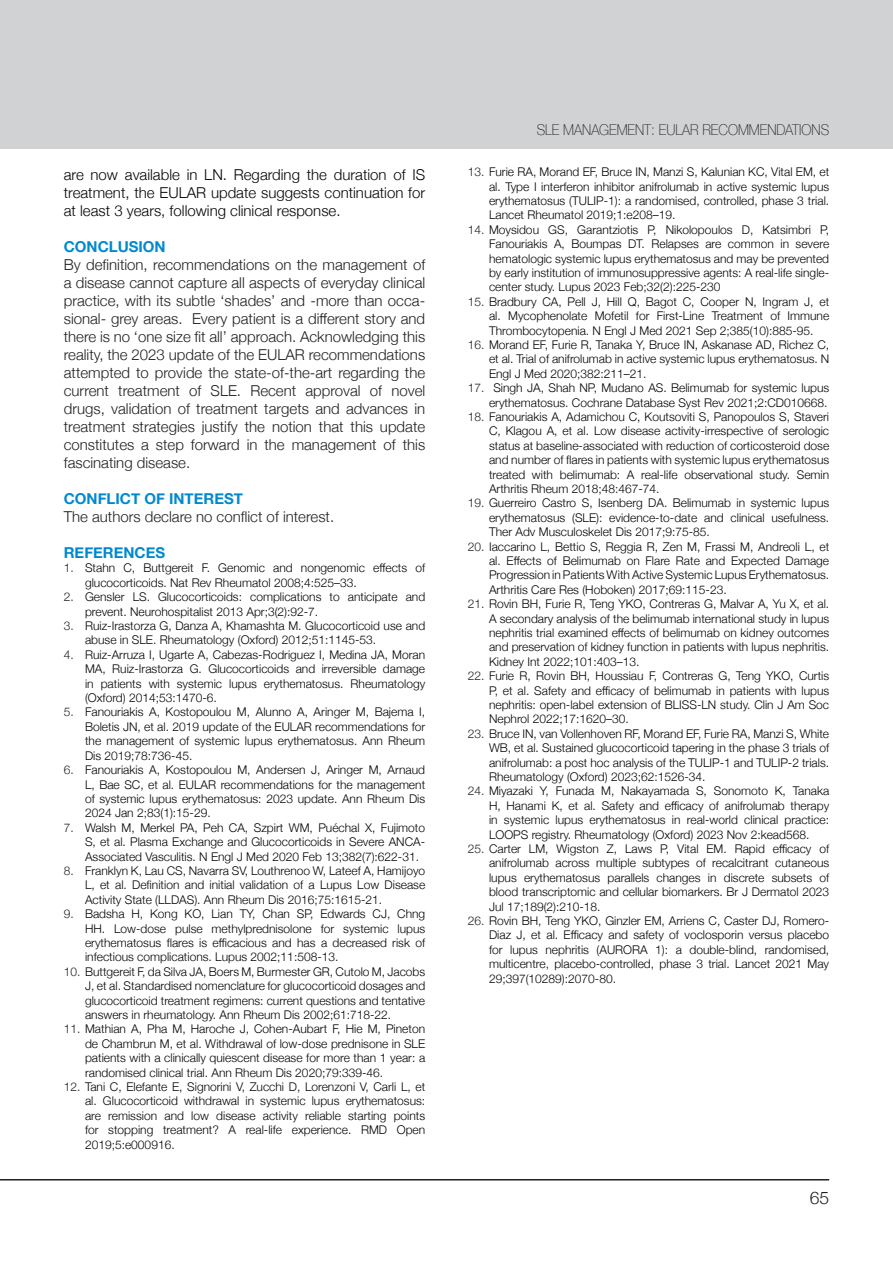
<style>
.page{position:relative;width:893px;height:1263px;background:#fff}
.page>*{position:absolute;margin:0;border:0;box-sizing:border-box;transform-origin:0 0}
.t1{font:300 17.4px "Helvetica Neue";color:#231f20}
.t2{font:300 15px/18px "Helvetica Neue";color:#231f20;text-align:justify}
.t3{font:300 15px/18px "Helvetica Neue";color:#040503;text-align:justify}
.t4{font:100 15px "Helvetica Neue";color:#231f20;scale:.9 1}
.t5{font:700 15px "Helvetica Neue";color:#0089cf}
.t6{font:300 12px/14.4px "Helvetica Neue";color:#040503;text-align:justify}
.s1{color:#231f20}
</style>
<div class="page">
<hr style="left:0;top:1179px;width:829px;height:1px;background:#231f20">
<div style="left:0;top:0;width:893px;height:149px;background:#d1d2d4"></div>
<p class="t3" style="left:64px;top:165px;width:363px">are now available in LN. Regarding the duration of IS treatment, the EULAR update suggests continuation for at least 3 years, following clinical response.</p>
<p class="t5" style="left:64px;top:235px;width:103px">CONCLUSION</p>
<p class="t2" style="left:64px;top:255px;width:363px">By definition, recommendations on the management of a disease cannot capture all aspects of everyday clinical practice, with its subtle ‘shades’ and -more than occa&shy;sional- grey areas. Every patient is a different story and there is no ‘one size fit all’ approach. Acknowledging this reality, the 2023 update of the EULAR recommendations attempted to provide the state-of-the-art regarding the current treatment of SLE. Recent approval of novel drugs, validation of treatment targets and advances in treatment strategies justify the notion that this update constitutes a step forward in the management of this fascinating disease.</p>
<p class="t5" style="left:64px;top:487px;width:181px">CONFLICT OF INTEREST</p>
<p class="t2" style="left:64px;top:507px;width:272px">The authors declare no conflict of interest.</p>
<p class="t5" style="left:64px;top:541px;width:103px">REFERENCES</p>
<p class="t6" style="left:85px;top:560px;width:342px;text-indent:-21px"><span class="s1">1.</span> Stahn C, Buttgereit F. Genomic and nongenomic effects of glucocorticoids. Nat Rev Rheumatol 2008;4:525–33.</p>
<p class="t6" style="left:85px;top:589px;width:342px;text-indent:-21px"><span class="s1">2.</span> Gensler LS. Glucocorticoids: complications to anticipate and prevent. Neurohospitalist 2013 Apr;3(2):92-7.</p>
<p class="t6" style="left:85px;top:618px;width:342px;text-indent:-21px"><span class="s1">3.</span> Ruiz-Irastorza G, Danza A, Khamashta M. Glucocorticoid use and abuse in SLE. Rheumatology (Oxford) 2012;51:1145-53.</p>
<p class="t6" style="left:85px;top:646px;width:342px;text-indent:-21px"><span class="s1">4.</span> Ruiz-Arruza I, Ugarte A, Cabezas-Rodriguez I, Medina JA, Moran MA, Ruiz-Irastorza G. Glucocorticoids and irreversible damage in patients with systemic lupus erythematosus. Rheumatology (Oxford) 2014;53:1470-6.</p>
<p class="t6" style="left:85px;top:704px;width:342px;text-indent:-21px"><span class="s1">5.</span> Fanouriakis A, Kostopoulou M, Alunno A, Aringer M, Bajema I, Boletis JN, et al. 2019 update of the EULAR recommendations for the management of systemic lupus erythematosus. Ann Rheum Dis 2019;78:736-45.</p>
<p class="t6" style="left:85px;top:762px;width:342px;text-indent:-21px"><span class="s1">6.</span> Fanouriakis A, Kostopoulou M, Andersen J, Aringer M, Arnaud L, Bae SC, et al. EULAR recommendations for the management of systemic lupus erythematosus: 2023 update. Ann Rheum Dis 2024 Jan 2;83(1):15-29.</p>
<p class="t6" style="left:85px;top:819px;width:342px;text-indent:-21px"><span class="s1">7.</span> Walsh M, Merkel PA, Peh CA, Szpirt WM, Puéchal X, Fujimoto S, et al. Plasma Exchange and Glucocorticoids in Severe ANCA-Associated Vasculitis. N Engl J Med 2020 Feb 13;382(7):622-31.</p>
<p class="t6" style="left:85px;top:862px;width:342px;text-indent:-21px"><span class="s1">8.</span> Franklyn K, Lau CS, Navarra SV, Louthrenoo W, Lateef A, Hamijoyo L, et al. Definition and initial validation of a Lupus Low Disease Activity State (LLDAS). Ann Rheum Dis 2016;75:1615-21.</p>
<p class="t6" style="left:85px;top:906px;width:342px;text-indent:-21px"><span class="s1">9.</span> Badsha H, Kong KO, Lian TY, Chan SP, Edwards CJ, Chng HH. Low-dose pulse methylprednisolone for systemic lupus erythematosus flares is efficacious and has a decreased risk of infectious complications. Lupus 2002;11:508-13.</p>
<p class="t6" style="left:85px;top:963px;width:342px;text-indent:-21px"><span class="s1">10.</span> Buttgereit F, da Silva JA, Boers M, Burmester GR, Cutolo M, Jacobs J, et al. Standardised nomenclature for glucocorticoid dosages and glucocorticoid treatment regimens: current questions and tentative answers in rheumatology. Ann Rheum Dis 2002;61:718-22.</p>
<p class="t6" style="left:85px;top:1021px;width:342px;text-indent:-21px"><span class="s1">11.</span> Mathian A, Pha M, Haroche J, Cohen-Aubart F, Hie M, Pineton de Chambrun M, et al. Withdrawal of low-dose prednisone in SLE patients with a clinically quiescent disease for more than 1 year: a randomised clinical trial. Ann Rheum Dis 2020;79:339-46.</p>
<p class="t6" style="left:85px;top:1078px;width:342px;text-indent:-21px"><span class="s1">12.</span> Tani C, Elefante E, Signorini V, Zucchi D, Lorenzoni V, Carli L, et al. Glucocorticoid withdrawal in systemic lupus erythematosus: are remission and low disease activity reliable starting points for stopping treatment? A real-life experience. RMD Open 2019;5:e000916.</p>
<p class="t4" style="left:537px;top:119px;width:326px">SLE MANAGEMENT: EULAR RECOMMENDATIONS</p>
<p class="t4" style="left:799px;top:119px;width:36px">TITLE</p>
<p class="t6" style="left:489px;top:164px;width:342px;text-indent:-21px"><span class="s1">13.</span> Furie RA, Morand EF, Bruce IN, Manzi S, Kalunian KC, Vital EM, et al. Type I interferon inhibitor anifrolumab in active systemic lupus erythematosus (TULIP-1): a randomised, controlled, phase 3 trial.<br>Lancet Rheumatol 2019;1:e208–19.</p>
<p class="t6" style="left:489px;top:221px;width:342px;text-indent:-21px"><span class="s1">14.</span> Moysidou GS, Garantziotis P, Nikolopoulos D, Katsimbri P, Fanouriakis A, Boumpas DT. Relapses are common in severe hematologic systemic lupus erythematosus and may be prevented by early institution of immunosuppressive agents: Α real-life single&shy;center study. Lupus 2023 Feb;32(2):225-230</p>
<p class="t6" style="left:489px;top:293px;width:342px;text-indent:-21px"><span class="s1">15.</span> Bradbury CA, Pell J, Hill Q, Bagot C, Cooper N, Ingram J, et al. Mycophenolate Mofetil for First-Line Treatment of Immune Thrombocytopenia. N Engl J Med 2021 Sep 2;385(10):885-95.</p>
<p class="t6" style="left:489px;top:337px;width:342px;text-indent:-21px"><span class="s1">16.</span> Morand EF, Furie R, Tanaka Y, Bruce IN, Askanase AD, Richez C, et al. Trial of anifrolumab in active systemic lupus erythematosus. N Engl J Med 2020;382:211–21.</p>
<p class="t6" style="left:468px;top:380px;width:363px;text-align:right"><span class="s1">17.</span> Singh JA, Shah NP, Mudano AS. Belimumab for systemic lupus erythematosus. Cochrane Database Syst Rev 2021;2:CD010668.</p>
<p class="t6" style="left:489px;top:409px;width:342px;text-indent:-21px"><span class="s1">18.</span> Fanouriakis A, Adamichou C, Koutsoviti S, Panopoulos S, Staveri C, Klagou A, et al. Low disease activity-irrespective of serologic status at baseline-associated with reduction of corticosteroid dose and number of flares in patients with systemic lupus erythematosus treated with belimumab: A real-life observational study. Semin Arthritis Rheum 2018;48:467-74.</p>
<p class="t6" style="left:489px;top:495px;width:342px;text-indent:-21px"><span class="s1">19.</span> Guerreiro Castro S, Isenberg DA. Belimumab in systemic lupus erythematosus (SLE): evidence-to-date and clinical usefulness.<br>Ther Adv Musculoskelet Dis 2017;9:75-85.</p>
<p class="t6" style="left:489px;top:538px;width:342px;text-indent:-21px"><span class="s1">20.</span> Iaccarino L, Bettio S, Reggia R, Zen M, Frassi M, Andreoli L, et al. Effects of Belimumab on Flare Rate and Expected Damage Progression in Patients With Active Systemic Lupus Erythematosus.<br>Arthritis Care Res (Hoboken) 2017;69:115-23.</p>
<p class="t6" style="left:489px;top:596px;width:342px;text-indent:-21px"><span class="s1">21.</span> Rovin BH, Furie R, Teng YKO, Contreras G, Malvar A, Yu X, et al.<br>A secondary analysis of the belimumab international study in lupus nephritis trial examined effects of belimumab on kidney outcomes and preservation of kidney function in patients with lupus nephritis.<br>Kidney Int 2022;101:403–13.</p>
<p class="t6" style="left:489px;top:668px;width:342px;text-indent:-21px"><span class="s1">22.</span> Furie R, Rovin BH, Houssiau F, Contreras G, Teng YKO, Curtis P, et al. Safety and efficacy of belimumab in patients with lupus nephritis: open-label extension of BLISS-LN study. Clin J Am Soc Nephrol 2022;17:1620–30.</p>
<p class="t6" style="left:489px;top:725px;width:342px;text-indent:-21px"><span class="s1">23.</span> Bruce IN, van Vollenhoven RF, Morand EF, Furie RA, Manzi S, White WB, et al. Sustained glucocorticoid tapering in the phase 3 trials of anifrolumab: a post hoc analysis of the TULIP-1 and TULIP-2 trials.<br>Rheumatology (Oxford) 2023;62:1526-34.</p>
<p class="t6" style="left:489px;top:783px;width:342px;text-indent:-21px"><span class="s1">24.</span> Miyazaki Y, Funada M, Nakayamada S, Sonomoto K, Tanaka H, Hanami K, et al. Safety and efficacy of anifrolumab therapy in systemic lupus erythematosus in real-world clinical practice:<br>LOOPS registry. Rheumatology (Oxford) 2023 Nov 2:kead568.</p>
<p class="t6" style="left:489px;top:841px;width:342px;text-indent:-21px"><span class="s1">25.</span> Carter LM, Wigston Z, Laws P, Vital EM. Rapid efficacy of anifrolumab across multiple subtypes of recalcitrant cutaneous lupus erythematosus parallels changes in discrete subsets of blood transcriptomic and cellular biomarkers. Br J Dermatol 2023<br>Jul 17;189(2):210-18.</p>
<p class="t6" style="left:489px;top:913px;width:342px;text-indent:-21px"><span class="s1">26.</span> Rovin BH, Teng YKO, Ginzler EM, Arriens C, Caster DJ, Romero-Diaz J, et al. Efficacy and safety of voclosporin versus placebo for lupus nephritis (AURORA 1): a double-blind, randomised, multicentre, placebo-controlled, phase 3 trial. Lancet 2021 May 29;397(10289):2070-80.</p>
<h1 class="t1" style="left:810px;top:1184px;width:21px">65</h1>
</div>
